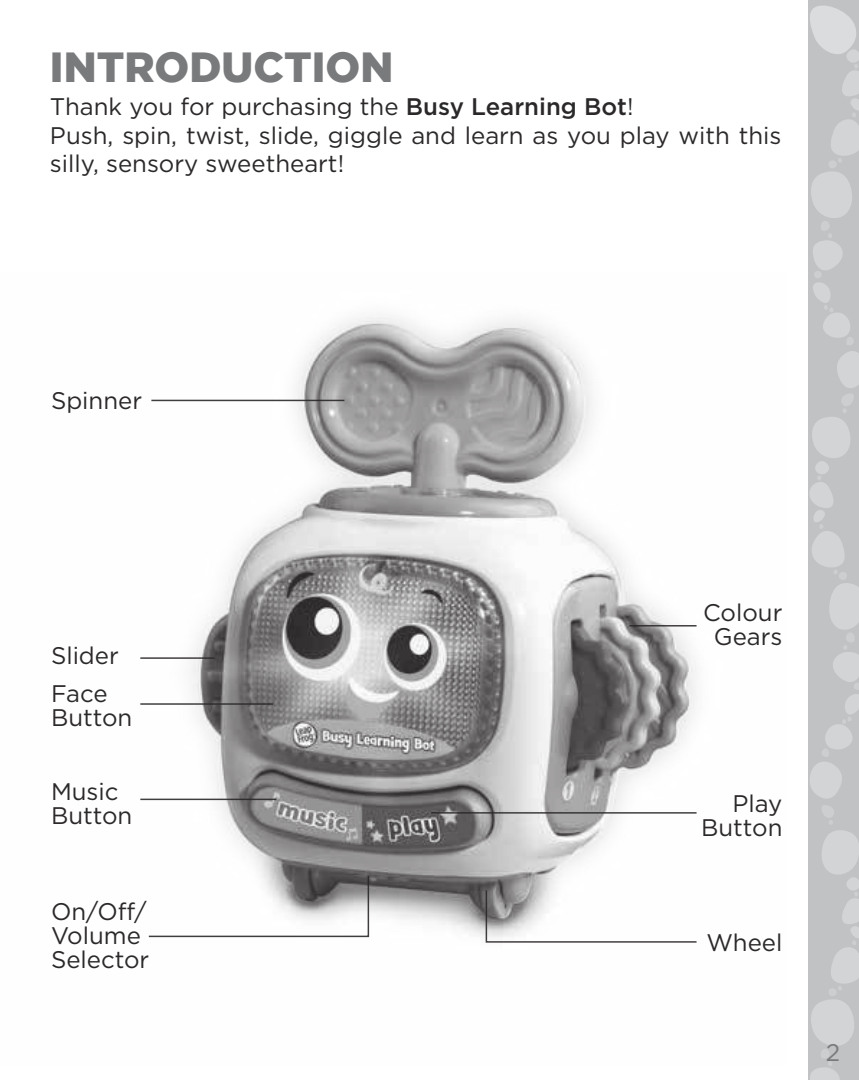
<style>
.page{position:relative;width:859px;height:1080px;background:#fff}
.page>*{position:absolute;margin:0;border:0;box-sizing:border-box;transform-origin:0 0}
.t1{font:900 42px "Gotham";color:#787a7c}
.t2{font:24px/24px "Gotham HTF";color:#2b2829}
.t3{font:24px "Gotham HTF";color:#787a7c}
.s1{font-weight:500}
</style>
<div class="page">
<svg style="left:808px;top:0;width:51px;height:1080px;background:#c6c8ca"></svg>
<img style="left:140px;top:316px;width:557px;height:621px">
<hr style="left:140px;top:657px;width:74px;height:2px;background:#2b2829">
<hr style="left:151px;top:400px;width:193px;height:1px;background:#2b2829">
<hr style="left:140px;top:703px;width:133px;height:2px;background:#2b2829">
<hr style="left:140px;top:799px;width:136px;height:1px;background:#2b2829">
<hr style="left:431px;top:812px;width:265px;height:2px;background:#2b2829">
<hr style="left:629px;top:625px;width:67px;height:2px;background:#2b2829">
<svg style="left:147px;top:874px;width:223px;height:64px"></svg>
<svg style="left:485px;top:889px;width:212px;height:54px"></svg>
<h1 class="t1" style="left:50px;top:48px;width:345px">INTRODUCTION</h1>
<p class="t2" style="left:50px;top:93px;width:733px;line-height:28.8px">Thank you for purchasing the <span class="s1">Busy Learning Bot</span>!<br>Push, spin, twist, slide, giggle and learn as you play with this silly, sensory sweetheart!</p>
<p class="t2" style="left:51px;top:389px;width:93px">Spinner</p>
<p class="t2" style="left:51px;top:644px;width:69px">Slider</p>
<p class="t2" style="left:51px;top:682px;width:83px">Face<br>Button</p>
<p class="t2" style="left:51px;top:780px;width:83px">Music<br>Button</p>
<p class="t2" style="left:51px;top:900px;width:100px">On/Off/<br>Volume<br>Selector</p>
<p class="t2" style="left:703px;top:602px;width:81px;text-align:center">Colour<br>Gears</p>
<p class="t2" style="left:701px;top:792px;width:83px;text-align:right">Play<br>Button</p>
<p class="t2" style="left:706px;top:931px;width:78px">Wheel</p>
<p class="t3" style="left:826px;top:1042px;width:16px">2</p>
</div>
